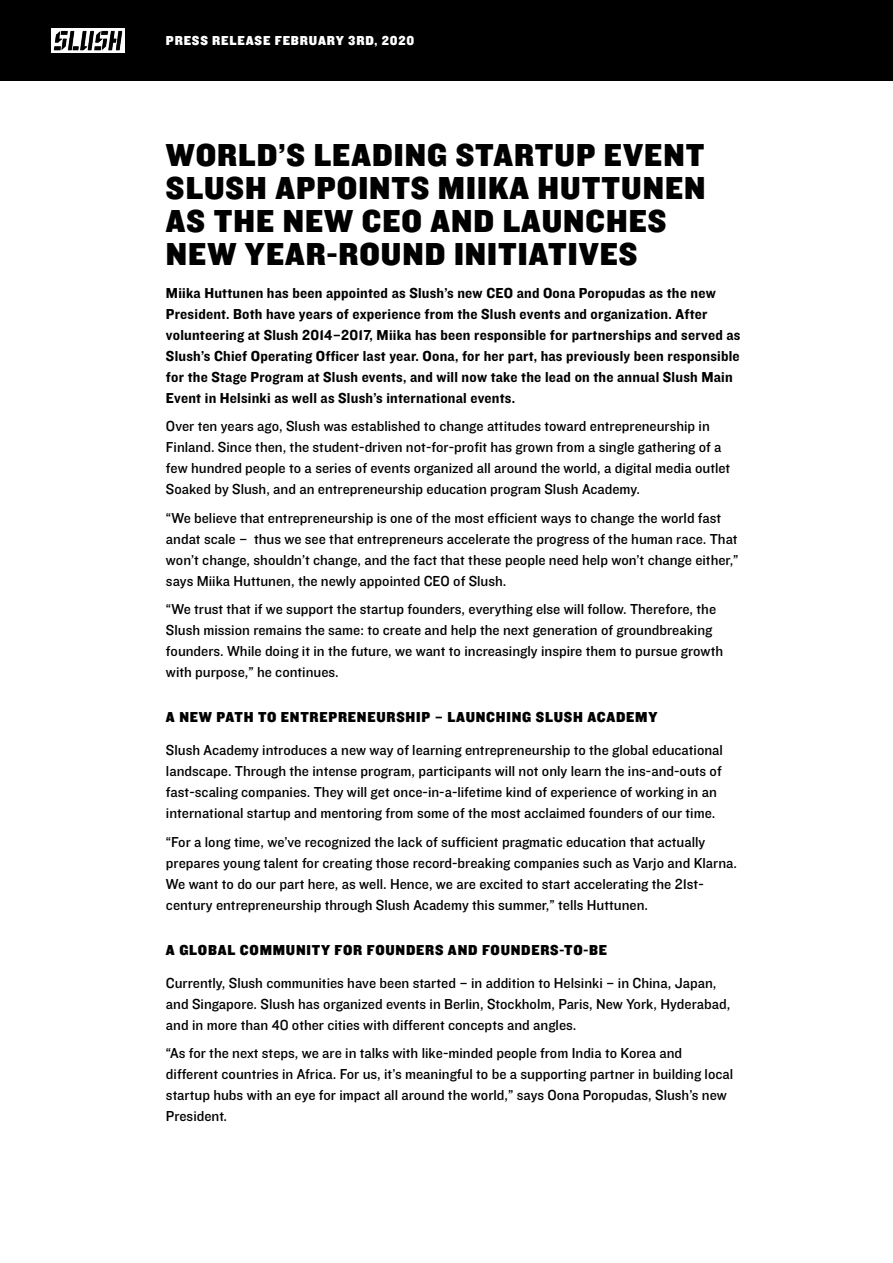
<style>
.page{position:relative;width:893px;height:1263px;background:#fff}
.page>*{position:absolute;margin:0;border:0;box-sizing:border-box;transform-origin:0 0}
.t1{font:33px/33px "Knockout 71 Full Middlewt";letter-spacing:.03em;color:#000}
.t2{font:15px/21px "Knockout 31 Junior Middlewt";color:#000}
.t3{font:15px/21px "Knockout 51 Middleweight";letter-spacing:.015em;color:#000}
.t4{font:15px "Knockout 71 Full Middlewt";letter-spacing:.05em;color:#000}
.t5{font:13.5px "Knockout 71 Full Middlewt";letter-spacing:.06em;color:#fff}
</style>
<div class="page">
<div style="left:0;top:0;width:893px;height:81px;background:#000"></div>
<img style="left:51px;top:28px;width:74px;height:25px">
<p class="t5" style="left:166px;top:31px;width:250px">PRESS RELEASE FEBRUARY 3RD, 2020</p>
<h1 class="t1" style="left:166px;top:137px;width:541px">WORLD’S LEADING STARTUP EVENT<br>SLUSH APPOINTS MIIKA HUTTUNEN<br>AS THE NEW CEO AND LAUNCHES<br>NEW YEAR-ROUND INITIATIVES</h1>
<p class="t3" style="left:166px;top:282px;width:576px">Miika Huttunen has been appointed as Slush’s new CEO and Oona Poropudas as the new President. Both have years of experience from the Slush events and organization. After volunteering at Slush 2014–2017, Miika has been responsible for partnerships and served as Slush’s Chief Operating Officer last year. Oona, for her part, has previously been responsible for the Stage Program at Slush events, and will now take the lead on the annual Slush Main Event in Helsinki as well as Slush’s international events.</p>
<p class="t2" style="left:166px;top:415px;width:566px">Over ten years ago, Slush was established to change attitudes toward entrepreneurship in Finland. Since then, the student-driven not-for-profit has grown from a single gathering of a few hundred people to a series of events organized all around the world, a digital media outlet Soaked by Slush, and an entrepreneurship education program Slush Academy.</p>
<p class="t2" style="left:166px;top:507px;width:574px">“We believe that entrepreneurship is one of the most efficient ways to change the world fast andat scale – thus we see that entrepreneurs accelerate the progress of the human race. That won’t change, shouldn’t change, and the fact that these people need help won’t change either,” says Miika Huttunen, the newly appointed CEO of Slush.</p>
<p class="t2" style="left:166px;top:598px;width:559px">“We trust that if we support the startup founders, everything else will follow. Therefore, the Slush mission remains the same: to create and help the next generation of groundbreaking founders. While doing it in the future, we want to increasingly inspire them to pursue growth with purpose,” he continues.</p>
<p class="t4" style="left:166px;top:707px;width:493px">A NEW PATH TO ENTREPRENEURSHIP – LAUNCHING SLUSH ACADEMY</p>
<p class="t2" style="left:166px;top:739px;width:559px">Slush Academy introduces a new way of learning entrepreneurship to the global educational landscape. Through the intense program, participants will not only learn the ins-and-outs of fast-scaling companies. They will get once-in-a-lifetime kind of experience of working in an international startup and mentoring from some of the most acclaimed founders of our time.</p>
<p class="t2" style="left:166px;top:831px;width:573px">“For a long time, we’ve recognized the lack of sufficient pragmatic education that actually prepares young talent for creating those record-breaking companies such as Varjo and Klarna.<br>We want to do our part here, as well. Hence, we are excited to start accelerating the 21st&shy;century entrepreneurship through Slush Academy this summer,” tells Huttunen.</p>
<p class="t4" style="left:166px;top:940px;width:443px">A GLOBAL COMMUNITY FOR FOUNDERS AND FOUNDERS-TO-BE</p>
<p class="t2" style="left:166px;top:972px;width:566px">Currently, Slush communities have been started – in addition to Helsinki – in China, Japan, and Singapore. Slush has organized events in Berlin, Stockholm, Paris, New York, Hyderabad, and in more than 40 other cities with different concepts and angles.</p>
<p class="t2" style="left:166px;top:1042px;width:569px">“As for the next steps, we are in talks with like-minded people from India to Korea and different countries in Africa. For us, it’s meaningful to be a supporting partner in building local startup hubs with an eye for impact all around the world,” says Oona Poropudas, Slush’s new President.</p>
</div>
